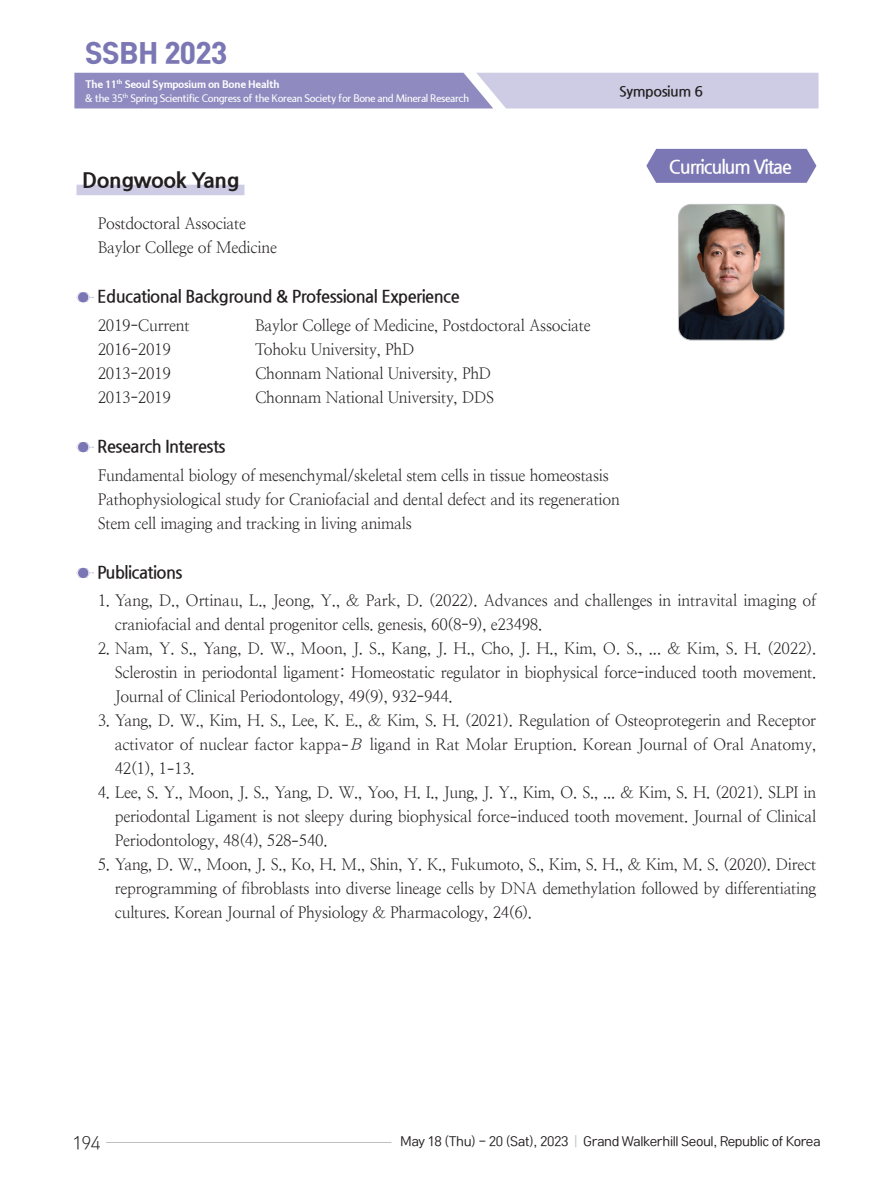
<style>
.page{position:relative;width:893px;height:1191px;background:#fff}
.page>*{position:absolute;margin:0;border:0;box-sizing:border-box;transform-origin:0 0}
.t1{font:27px "Rix Sin Head PBK";letter-spacing:-.02em;color:#7b77b4}
.cv-이름3{font:800 21px "Nanum Gothic";letter-spacing:-.02em;color:#231f20}
.t2{font:700 18.9px "Nanum Gothic";letter-spacing:-.06em;color:#fff;scale:.95 1}
.cv-구분{font:700 17.4px "Nanum Gothic";letter-spacing:-.03em;color:#231f20;scale:.95 1}
.t3{font:17.25px "Rix Sin Head PL";color:#231f20}
.cv-논문{font:15.75px/24px "Nanum Myeongjo";letter-spacing:-.02em;color:#231f20;text-align:justify}
.cv-본문{font:15.75px "Nanum Myeongjo";letter-spacing:-.02em;color:#231f20}
.t4{font:700 14.25px "Nanum Gothic";letter-spacing:-.03em;color:#231f20}
.t5{font:12.75px "Rix Sin Head PM";letter-spacing:-.03em;color:#231f20}
.t6{font:12px/14.4px "LT Internet";letter-spacing:-.03em;color:#fff}
.s1{font-weight:700}
.s2{font-family:"Ko Pub World Batang";font-weight:300}
.s3{color:#bcbdc0}
</style>
<div class="page">
<hr style="left:106px;top:1142px;width:285px;height:1px;background:#bcbdc0">
<svg style="left:74px;top:73px;width:745px;height:35px;background:#aca9d0"></svg>
<div style="left:77px;top:185px;width:167px;height:10px;background:#cdcce4"></div>
<svg style="left:77px;top:293px;width:17px;height:9px"></svg>
<div style="left:78px;top:292px;width:10px;height:10px;background:#7b77b4;border-radius:50%"></div>
<svg style="left:77px;top:442px;width:17px;height:10px"></svg>
<div style="left:78px;top:442px;width:10px;height:10px;background:#7b77b4;border-radius:50%"></div>
<svg style="left:77px;top:568px;width:17px;height:9px"></svg>
<div style="left:78px;top:568px;width:10px;height:10px;background:#7b77b4;border-radius:50%"></div>
<svg style="left:646px;top:149px;width:170px;height:34px;background:#837fb8"></svg>
<img style="left:678px;top:204px;width:106px;height:136px">
<div style="left:678px;top:204px;width:106px;height:136px;border:1px solid #bcbdc0;border-radius:13px"></div>
<h1 class="t1" style="left:85px;top:36px;width:144px">SSBH 2023</h1>
<p class="t6" style="left:85px;top:77px;width:386px"><span class="s1">The 11</span><sup>th</sup> <span class="s1">Seoul Symposium on Bone Health<br></span>&amp; the 35<sup>th</sup> Spring Scientific Congress of the Korean Society for Bone and Mineral Research</p>
<p class="t4" style="left:619px;top:84px;width:86px">Symposium 6</p>
<p class="t2" style="left:669px;top:158px;width:131px">Curriculum Vitae</p>
<p class="cv-이름3" style="left:82px;top:169px;width:159px">Dongwook Yang</p>
<p class="cv-본문" style="left:98px;top:214px;width:150px">Postdoctoral Associate</p>
<p class="cv-본문" style="left:98px;top:238px;width:181px">Baylor College of Medicine</p>
<p class="cv-구분" style="left:97px;top:288px;width:383px">Educational Background &amp; Professional Experience</p>
<p class="cv-본문" style="left:98px;top:316px;width:93px">2019<span class="s2">-</span>Current</p>
<p class="cv-본문" style="left:255px;top:316px;width:337px">Baylor College of Medicine, Postdoctoral Associate</p>
<p class="cv-본문" style="left:98px;top:340px;width:75px">2016<span class="s2">-</span>2019</p>
<p class="cv-본문" style="left:255px;top:340px;width:161px">Tohoku University, PhD</p>
<p class="cv-본문" style="left:98px;top:364px;width:75px">2013<span class="s2">-</span>2019</p>
<p class="cv-본문" style="left:255px;top:364px;width:238px">Chonnam National University, PhD</p>
<p class="cv-본문" style="left:98px;top:388px;width:75px">2013<span class="s2">-</span>2019</p>
<p class="cv-본문" style="left:255px;top:388px;width:241px">Chonnam National University, DDS</p>
<p class="cv-구분" style="left:97px;top:438px;width:137px">Research Interests</p>
<p class="cv-본문" style="left:98px;top:465px;width:513px">Fundamental biology of mesenchymal/skeletal stem cells in tissue homeostasis</p>
<p class="cv-본문" style="left:98px;top:489px;width:524px">Pathophysiological study for Craniofacial and dental defect and its regeneration</p>
<p class="cv-본문" style="left:98px;top:513px;width:315px">Stem cell imaging and tracking in living animals</p>
<p class="cv-구분" style="left:97px;top:564px;width:91px">Publications</p>
<p class="cv-논문" style="left:115px;top:588px;width:703px;text-indent:-17px">1. Yang, D., Ortinau, L., Jeong, Y., &amp; Park, D. (2022). Advances and challenges in intravital imaging of craniofacial and dental progenitor cells. genesis, 60(8<span class="s2">-</span>9), e23498.</p>
<p class="cv-논문" style="left:115px;top:636px;width:703px;text-indent:-17px">2. Nam, Y. S., Yang, D. W., Moon, J. S., Kang, J. H., Cho, J. H., Kim, O. S., ... &amp; Kim, S. H. (2022).<br>Sclerostin in periodontal ligament: Homeostatic regulator in biophysical force<span class="s2">-</span>induced tooth movement.<br>Journal of Clinical Periodontology, 49(9), 932<span class="s2">-</span>944.</p>
<p class="cv-논문" style="left:115px;top:708px;width:703px;text-indent:-17px">3. Yang, D. W., Kim, H. S., Lee, K. E., &amp; Kim, S. H. (2021). Regulation of Osteoprotegerin and Receptor activator of nuclear factor kappa<span class="s2">-</span>Β ligand in Rat Molar Eruption. Korean Journal of Oral Anatomy, 42(1), 1<span class="s2">-</span>13.</p>
<p class="cv-논문" style="left:115px;top:780px;width:703px;text-indent:-17px">4. Lee, S. Y., Moon, J. S., Yang, D. W., Yoo, H. I., Jung, J. Y., Kim, O. S., ... &amp; Kim, S. H. (2021). SLPI in periodontal Ligament is not sleepy during biophysical force<span class="s2">-</span>induced tooth movement. Journal of Clinical Periodontology, 48(4), 528<span class="s2">-</span>540.</p>
<p class="cv-논문" style="left:115px;top:852px;width:703px;text-indent:-17px">5. Yang, D. W., Moon, J. S., Ko, H. M., Shin, Y. K., Fukumoto, S., Kim, S. H., &amp; Kim, M. S. (2020). Direct reprogramming of fibroblasts into diverse lineage cells by DNA demethylation followed by differentiating cultures. Korean Journal of Physiology &amp; Pharmacology, 24(6).</p>
<p class="t3" style="left:72px;top:1132px;width:30px">194</p>
<p class="t5" style="left:400px;top:1133px;width:422px">May 18 (Thu) - 20 (Sat), 2023 <span class="s3">|</span> Grand Walkerhill Seoul, Republic of Korea</p>
</div>
